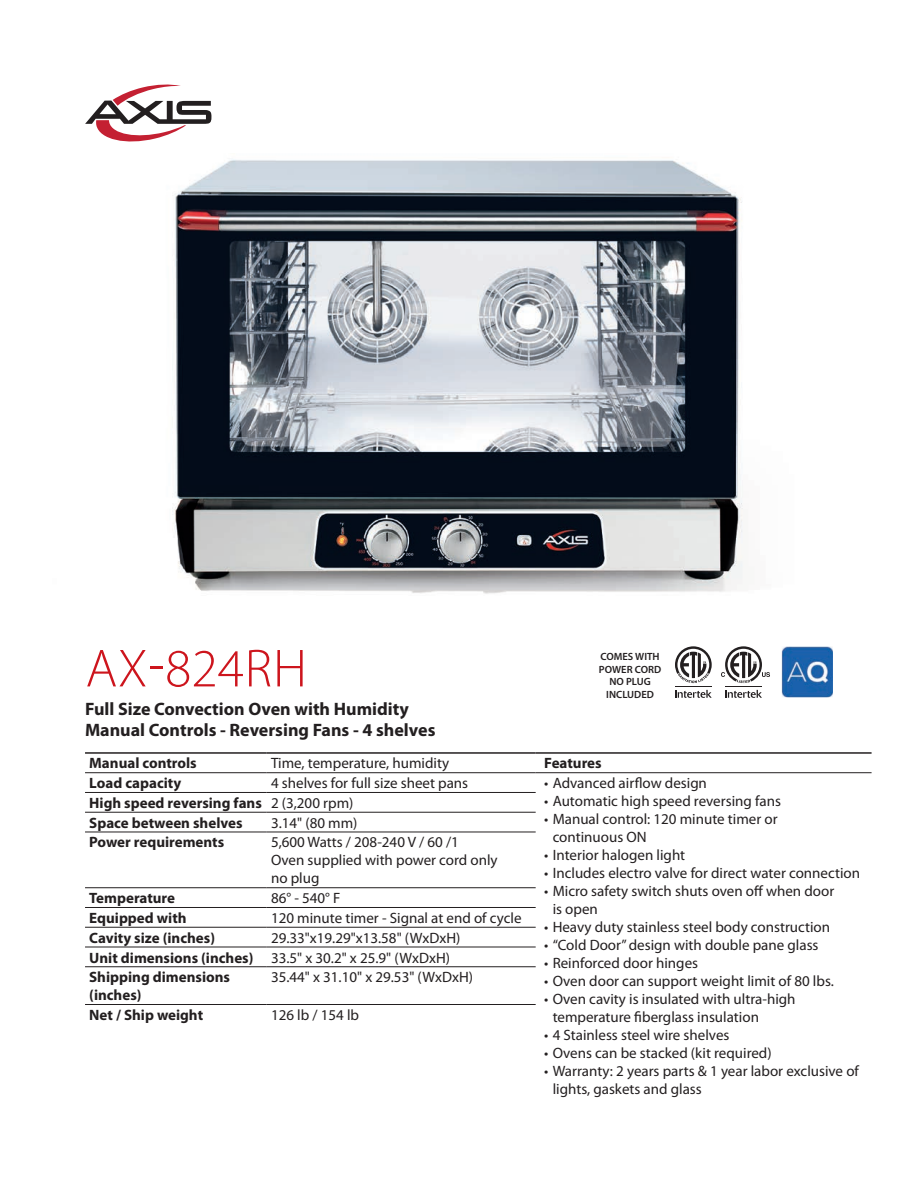
<style>
.page{position:relative;width:918px;height:1188px;background:#fff}
.page>*{position:absolute;margin:0;border:0;box-sizing:border-box;transform-origin:0 0}
.t1{font:300 54px "Myriad Pro";letter-spacing:.01em;color:#cd151d}
.t2{font:700 18px "Myriad Pro";color:#231f20}
.t3{font:15px/18px "Myriad Pro";color:#231f20}
.t4{font:700 15px/18px "Myriad Pro";color:#231f20}
.t5{font:600 10.5px/12.6px "Myriad Pro";color:#231f20;text-align:center}
</style>
<div class="page">
<img style="left:782px;top:646px;width:51px;height:51px">
<svg style="left:675px;top:690px;width:37px;height:8px"></svg>
<hr style="left:675px;top:686px;width:37px;height:1px;background:#231f20">
<svg style="left:675px;top:646px;width:37px;height:37px"></svg>
<svg style="left:725px;top:690px;width:37px;height:8px"></svg>
<hr style="left:725px;top:686px;width:37px;height:1px;background:#231f20">
<svg style="left:721px;top:646px;width:49px;height:37px"></svg>
<svg style="left:85px;top:84px;width:126px;height:58px"></svg>
<img style="left:172px;top:159px;width:571px;height:435px">
<hr style="left:85px;top:752px;width:182px;height:2px;background:#231f20">
<hr style="left:267px;top:752px;width:269px;height:2px;background:#231f20">
<hr style="left:536px;top:752px;width:336px;height:2px;background:#231f20">
<hr style="left:267px;top:772px;width:269px;height:1px;background:#231f20">
<hr style="left:536px;top:772px;width:336px;height:1px;background:#231f20">
<hr style="left:267px;top:792px;width:269px;height:1px;background:#231f20">
<hr style="left:267px;top:812px;width:269px;height:1px;background:#231f20">
<hr style="left:267px;top:832px;width:269px;height:1px;background:#231f20">
<hr style="left:267px;top:887px;width:269px;height:1px;background:#231f20">
<hr style="left:267px;top:907px;width:269px;height:1px;background:#231f20">
<hr style="left:267px;top:927px;width:269px;height:1px;background:#231f20">
<hr style="left:267px;top:947px;width:269px;height:1px;background:#231f20">
<hr style="left:85px;top:772px;width:182px;height:1px;background:#231f20">
<hr style="left:85px;top:792px;width:182px;height:1px;background:#231f20">
<hr style="left:85px;top:812px;width:182px;height:1px;background:#231f20">
<hr style="left:85px;top:832px;width:182px;height:1px;background:#231f20">
<hr style="left:85px;top:887px;width:182px;height:1px;background:#231f20">
<hr style="left:85px;top:907px;width:182px;height:1px;background:#231f20">
<hr style="left:85px;top:927px;width:182px;height:1px;background:#231f20">
<hr style="left:85px;top:947px;width:182px;height:1px;background:#231f20">
<hr style="left:85px;top:966px;width:182px;height:1px;background:#231f20">
<hr style="left:267px;top:966px;width:269px;height:1px;background:#231f20">
<hr style="left:85px;top:1004px;width:182px;height:1px;background:#231f20">
<hr style="left:267px;top:1004px;width:269px;height:1px;background:#231f20">
<p class="t1" style="left:86px;top:636px;width:223px">AX-824RH</p>
<p class="t2" style="left:85px;top:699px;width:325px">Full Size Convection Oven with Humidity</p>
<p class="t2" style="left:85px;top:720px;width:352px">Manual Controls - Reversing Fans - 4 shelves</p>
<p class="t5" style="left:599px;top:650px;width:64px">COMES WITH<br>POWER CORD<br>NO PLUG<br>INCLUDED</p>
<p class="t4" style="left:89px;top:755px;width:109px">Manual controls</p>
<p class="t3" style="left:271px;top:755px;width:180px">Time, temperature, humidity</p>
<p class="t4" style="left:544px;top:755px;width:59px">Features</p>
<p class="t4" style="left:89px;top:774px;width:94px">Load capacity</p>
<p class="t3" style="left:271px;top:774px;width:199px">4 shelves for full size sheet pans</p>
<p class="t3" style="left:544px;top:774px;width:164px">• Advanced airflow design</p>
<p class="t3" style="left:544px;top:792px;width:238px">• Automatic high speed reversing fans</p>
<p class="t3" style="left:553px;top:810px;width:226px;text-indent:-9px">• Manual control: 120 minute timer or continuous ON</p>
<p class="t3" style="left:544px;top:846px;width:143px">• Interior halogen light</p>
<p class="t3" style="left:544px;top:864px;width:317px">• Includes electro valve for direct water connection</p>
<p class="t3" style="left:553px;top:882px;width:283px;text-indent:-9px">• Micro safety switch shuts oven off when door is open</p>
<p class="t3" style="left:544px;top:918px;width:287px">• Heavy duty stainless steel body construction</p>
<p class="t3" style="left:544px;top:936px;width:276px">• “Cold Door” design with double pane glass</p>
<p class="t3" style="left:544px;top:954px;width:155px">• Reinforced door hinges</p>
<p class="t3" style="left:544px;top:972px;width:291px">• Oven door can support weight limit of 80 lbs.</p>
<p class="t3" style="left:553px;top:990px;width:244px;text-indent:-9px">• Oven cavity is insulated with ultra-high temperature fiberglass insulation</p>
<p class="t3" style="left:544px;top:1026px;width:187px">• 4 Stainless steel wire shelves</p>
<p class="t3" style="left:544px;top:1044px;width:229px">• Ovens can be stacked (kit required)</p>
<p class="t3" style="left:553px;top:1062px;width:308px;text-indent:-9px">• Warranty: 2 years parts &amp; 1 year labor exclusive of lights, gaskets and glass</p>
<p class="t4" style="left:89px;top:794px;width:174px">High speed reversing fans</p>
<p class="t3" style="left:271px;top:794px;width:84px">2 (3,200 rpm)</p>
<p class="t4" style="left:89px;top:814px;width:155px">Space between shelves</p>
<p class="t3" style="left:271px;top:814px;width:88px">3.14" (80 mm)</p>
<p class="t4" style="left:89px;top:834px;width:136px">Power requirements</p>
<p class="t3" style="left:271px;top:834px;width:189px">5,600 Watts / 208-240 V / 60 /1</p>
<p class="t3" style="left:271px;top:852px;width:228px">Oven supplied with power cord only no plug</p>
<p class="t4" style="left:89px;top:889px;width:87px">Temperature</p>
<p class="t3" style="left:271px;top:890px;width:71px">86° - 540° F</p>
<p class="t4" style="left:89px;top:909px;width:99px">Equipped with</p>
<p class="t3" style="left:271px;top:909px;width:252px">120 minute timer - Signal at end of cycle</p>
<p class="t4" style="left:89px;top:929px;width:127px">Cavity size (inches)</p>
<p class="t3" style="left:271px;top:929px;width:191px">29.33"x19.29"x13.58" (WxDxH)</p>
<p class="t4" style="left:89px;top:949px;width:166px">Unit dimensions (inches)</p>
<p class="t3" style="left:271px;top:949px;width:181px">33.5" x 30.2" x 25.9" (WxDxH)</p>
<p class="t4" style="left:89px;top:968px;width:142px">Shipping dimensions (inches)</p>
<p class="t3" style="left:271px;top:969px;width:204px">35.44" x 31.10" x 29.53" (WxDxH)</p>
<p class="t4" style="left:89px;top:1006px;width:115px">Net / Ship weight</p>
<p class="t3" style="left:271px;top:1006px;width:90px">126 lb / 154 lb</p>
</div>
